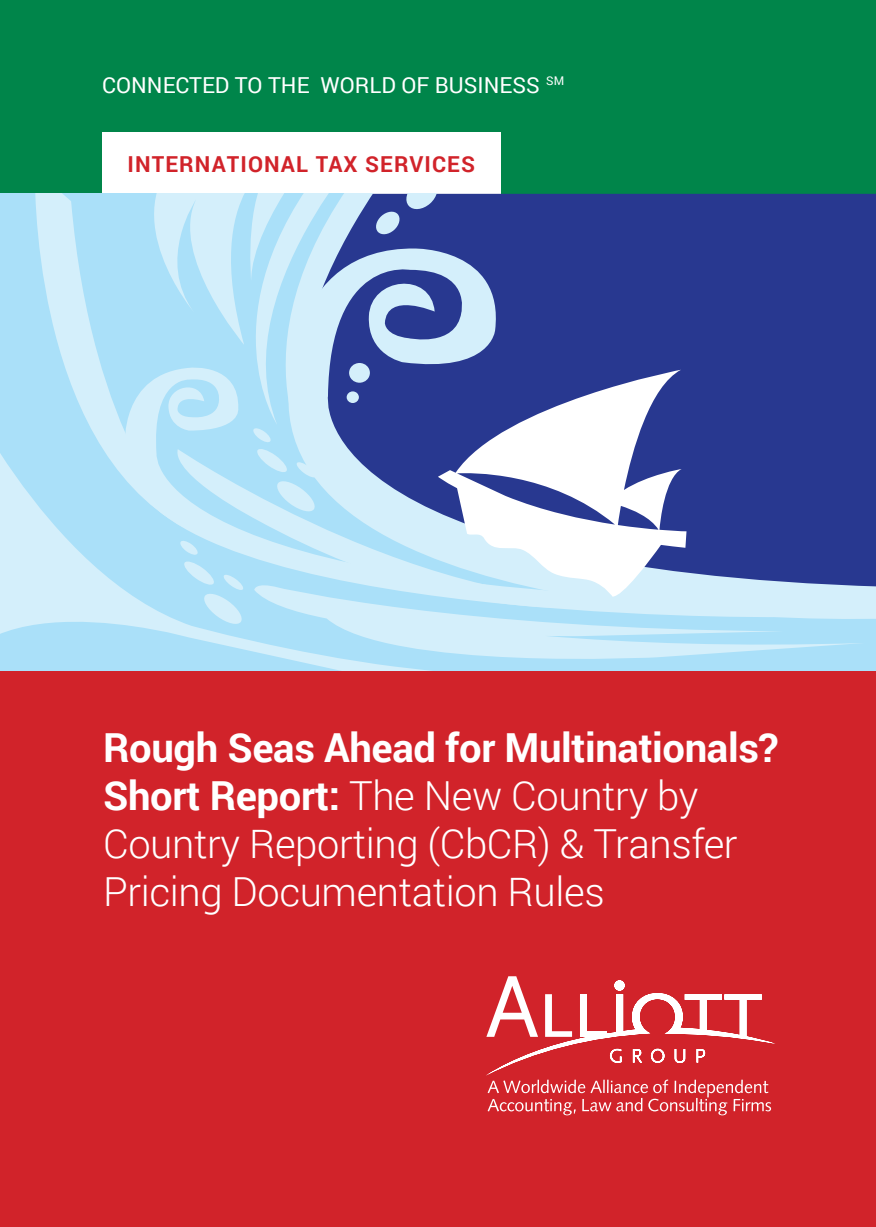
<style>
.page{position:relative;width:876px;height:1227px;background:#fff}
.page>*{position:absolute;margin:0;border:0;box-sizing:border-box;transform-origin:0 0}
.t1{font:300 40px/48px "Roboto";letter-spacing:-.01em;color:#fff}
.t2{font:22px "Roboto";color:#fff}
.t3{font:700 22px "Roboto";letter-spacing:.05em;color:#d1232a}
.s1{font-weight:700}
</style>
<div class="page">
<div style="left:0;top:670px;width:875px;height:557px;background:#d1232a"></div>
<svg style="left:486px;top:976px;width:289px;height:139px"></svg>
<div style="left:0;top:0;width:875px;height:194px;background:#00854a"></div>
<div style="left:102px;top:132px;width:398px;height:62px;background:#fff"></div>
<svg style="left:0;top:194px;width:875px;height:476px;fill:#283890"></svg>
<div style="left:435px;top:247px;width:440px;height:390px;background:#283890"></div>
<div style="left:503px;top:363px;width:269px;height:218px;background:#283890"></div>
<svg style="left:435px;top:194px;width:4px;height:42px"></svg>
<svg style="left:503px;top:581px;width:361px;height:89px;fill:#aae0f9"></svg>
<svg style="left:392px;top:194px;width:43px;height:169px;fill:#283890"></svg>
<svg style="left:205px;top:194px;width:187px;height:169px"></svg>
<svg style="left:503px;top:597px;width:174px;height:59px;fill:#d4effb"></svg>
<svg style="left:184px;top:194px;width:148px;height:151px"></svg>
<svg style="left:0;top:363px;width:503px;height:307px;fill:#aae0f9"></svg>
<svg style="left:28px;top:194px;width:156px;height:334px;fill:#aae0f9"></svg>
<svg style="left:437px;top:370px;width:249px;height:227px"></svg>
<p class="t2" style="left:102px;top:70px;width:463px">CONNECTED TO THE WORLD OF BUSINESS <sup>SM</sup></p>
<p class="t3" style="left:128px;top:149px;width:348px">INTERNATIONAL TAX SERVICES</p>
<p class="t1" style="left:103px;top:722px;width:676px"><span class="s1">Rough Seas Ahead for Multinationals?<br>Short Report:</span> The New Country by Country Reporting (CbCR) &amp; Transfer Pricing Documentation Rules</p>
</div>
